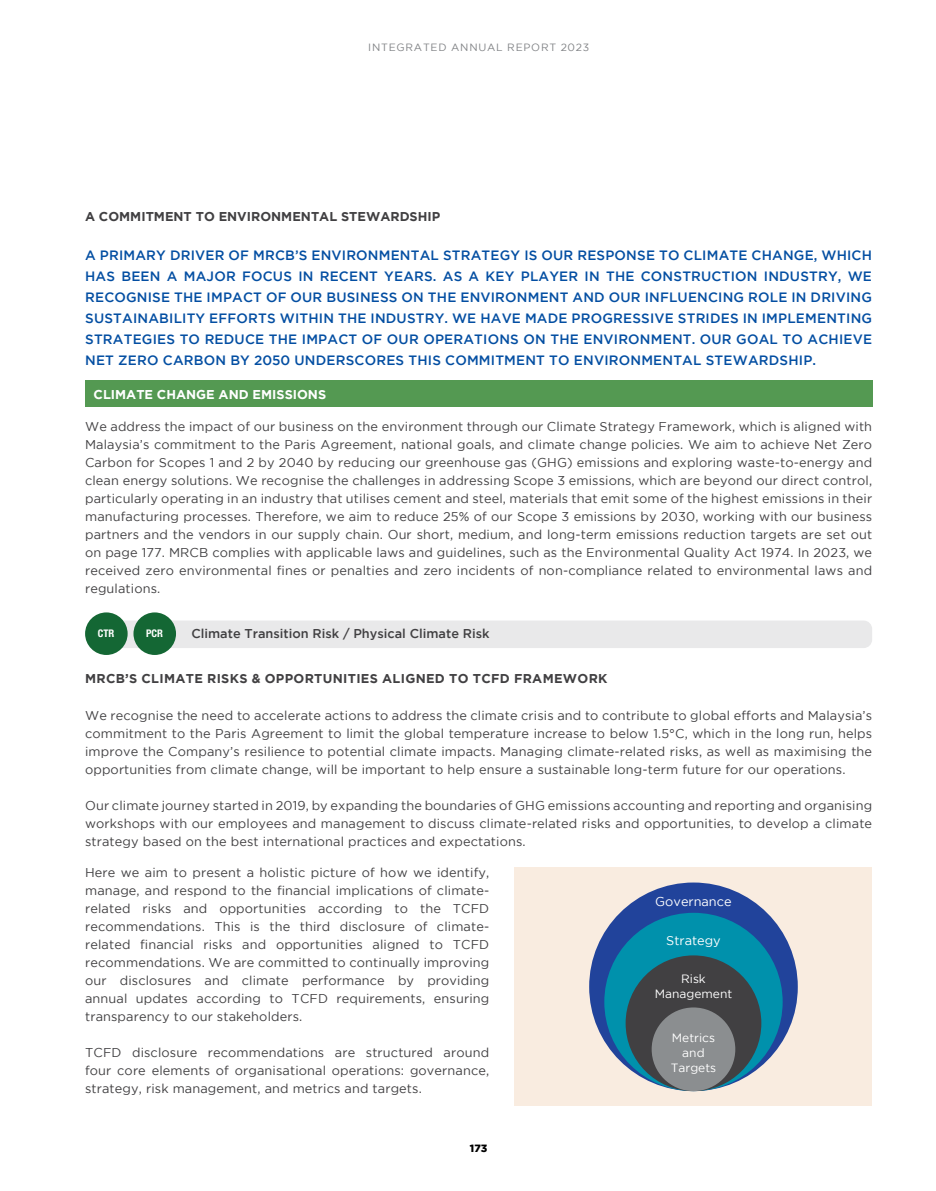
<style>
.page{position:relative;width:936px;height:1191px;background:#fff}
.page>*{position:absolute;margin:0;border:0;box-sizing:border-box;transform-origin:0 0}
.t1{font:500 13.5px/21px "Gotham";letter-spacing:.015em;color:#034ea2;text-align:justify}
.t2{font:12.75px/18px "Gotham";letter-spacing:.01em;color:#414042;text-align:justify}
.t3{font:700 12.75px "Gotham";letter-spacing:.025em;color:#414042}
.t4{font:500 12.75px "Gotham";color:#414042}
.t5{font:700 12.75px "Gotham";color:#414042}
.t6{font:700 12.75px "Gotham";color:#fff}
.t7{font:12.75px "Gotham";color:#fff}
.t8{font:12px/15px "Gotham";color:#fff;text-align:center}
.t9{font:10.5px "Gotham";letter-spacing:.075em;color:#808285}
.t10{font:700 condensed 10.5px "Helvetica Neue LT Std";color:#fff}
.t11{font:900 10.5px "Gotham";color:#000}
</style>
<div class="page">
<div style="left:85px;top:381px;width:787px;height:26px;background:#549952"></div>
<div style="left:106px;top:620px;width:766px;height:28px;background:#e9e9ea;border-radius:9px"></div>
<div style="left:85px;top:612px;width:43px;height:43px;background:#146734;border-radius:50%"></div>
<div style="left:133px;top:612px;width:43px;height:43px;background:#146734;border-radius:50%"></div>
<div style="left:514px;top:867px;width:358px;height:239px;background:#f9ece0"></div>
<div style="left:589px;top:882px;width:208px;height:209px;background:#21439b;border-radius:50%"></div>
<div style="left:604px;top:912px;width:178px;height:179px;background:#0091ac;border-radius:50%"></div>
<div style="left:625px;top:955px;width:136px;height:136px;background:#414042;border-radius:50%"></div>
<div style="left:651px;top:1007px;width:84px;height:84px;background:#8b8e90;border-radius:50%"></div>
<p class="t9" style="left:368px;top:42px;width:222px">INTEGRATED ANNUAL REPORT 2023</p>
<p class="t5" style="left:85px;top:209px;width:357px">A COMMITMENT TO ENVIRONMENTAL STEWARDSHIP</p>
<p class="t1" style="left:85px;top:244px;width:788px">A PRIMARY DRIVER OF MRCB’S ENVIRONMENTAL STRATEGY IS OUR RESPONSE TO CLIMATE CHANGE, WHICH HAS BEEN A MAJOR FOCUS IN RECENT YEARS. AS A KEY PLAYER IN THE CONSTRUCTION INDUSTRY, WE RECOGNISE THE IMPACT OF OUR BUSINESS ON THE ENVIRONMENT AND OUR INFLUENCING ROLE IN DRIVING SUSTAINABILITY EFFORTS WITHIN THE INDUSTRY. WE HAVE MADE PROGRESSIVE STRIDES IN IMPLEMENTING STRATEGIES TO REDUCE THE IMPACT OF OUR OPERATIONS ON THE ENVIRONMENT. OUR GOAL TO ACHIEVE NET ZERO CARBON BY 2050 UNDERSCORES THIS COMMITMENT TO ENVIRONMENTAL STEWARDSHIP.</p>
<p class="t6" style="left:94px;top:387px;width:234px">CLIMATE CHANGE AND EMISSIONS</p>
<p class="t2" style="left:85px;top:418px;width:788px">We address the impact of our business on the environment through our Climate Strategy Framework, which is aligned with Malaysia’s commitment to the Paris Agreement, national goals, and climate change policies. We aim to achieve Net Zero Carbon for Scopes 1 and 2 by 2040 by reducing our greenhouse gas (GHG) emissions and exploring waste-to-energy and clean energy solutions. We recognise the challenges in addressing Scope 3 emissions, which are beyond our direct control, particularly operating in an industry that utilises cement and steel, materials that emit some of the highest emissions in their manufacturing processes. Therefore, we aim to reduce 25% of our Scope 3 emissions by 2030, working with our business partners and the vendors in our supply chain. Our short, medium, and long-term emissions reduction targets are set out on page 177. MRCB complies with applicable laws and guidelines, such as the Environmental Quality Act 1974. In 2023, we received zero environmental fines or penalties and zero incidents of non-compliance related to environmental laws and regulations.</p>
<p class="t10" style="left:98px;top:627px;width:18px">CTR</p>
<p class="t10" style="left:146px;top:627px;width:18px">PCR</p>
<p class="t4" style="left:191px;top:626px;width:299px">Climate Transition Risk / Physical Climate Risk</p>
<p class="t3" style="left:85px;top:671px;width:524px">MRCB’S CLIMATE RISKS &amp; OPPORTUNITIES ALIGNED TO TCFD FRAMEWORK</p>
<p class="t2" style="left:85px;top:706px;width:788px">We recognise the need to accelerate actions to address the climate crisis and to contribute to global efforts and Malaysia’s commitment to the Paris Agreement to limit the global temperature increase to below 1.5°C, which in the long run, helps improve the Company’s resilience to potential climate impacts. Managing climate-related risks, as well as maximising the opportunities from climate change, will be important to help ensure a sustainable long-term future for our operations.</p>
<p class="t2" style="left:85px;top:796px;width:788px">Our climate journey started in 2019, by expanding the boundaries of GHG emissions accounting and reporting and organising workshops with our employees and management to discuss climate-related risks and opportunities, to develop a climate strategy based on the best international practices and expectations.</p>
<p class="t2" style="left:85px;top:863px;width:405px">Here we aim to present a holistic picture of how we identify, manage, and respond to the financial implications of climate&shy;related risks and opportunities according to the TCFD recommendations. This is the third disclosure of climate&shy;related financial risks and opportunities aligned to TCFD recommendations. We are committed to continually improving our disclosures and climate performance by providing annual updates according to TCFD requirements, ensuring transparency to our stakeholders.</p>
<p class="t2" style="left:85px;top:1043px;width:405px">TCFD disclosure recommendations are structured around four core elements of organisational operations: governance, strategy, risk management, and metrics and targets.</p>
<p class="t11" style="left:470px;top:1142px;width:19px">173</p>
<p class="t7" style="left:655px;top:894px;width:78px">Governance</p>
<p class="t7" style="left:666px;top:933px;width:56px">Strategy</p>
<p class="t8" style="left:654px;top:971px;width:79px">Risk<br>Management</p>
<p class="t8" style="left:670px;top:1029px;width:47px">Metrics and<br>Targets</p>
</div>
